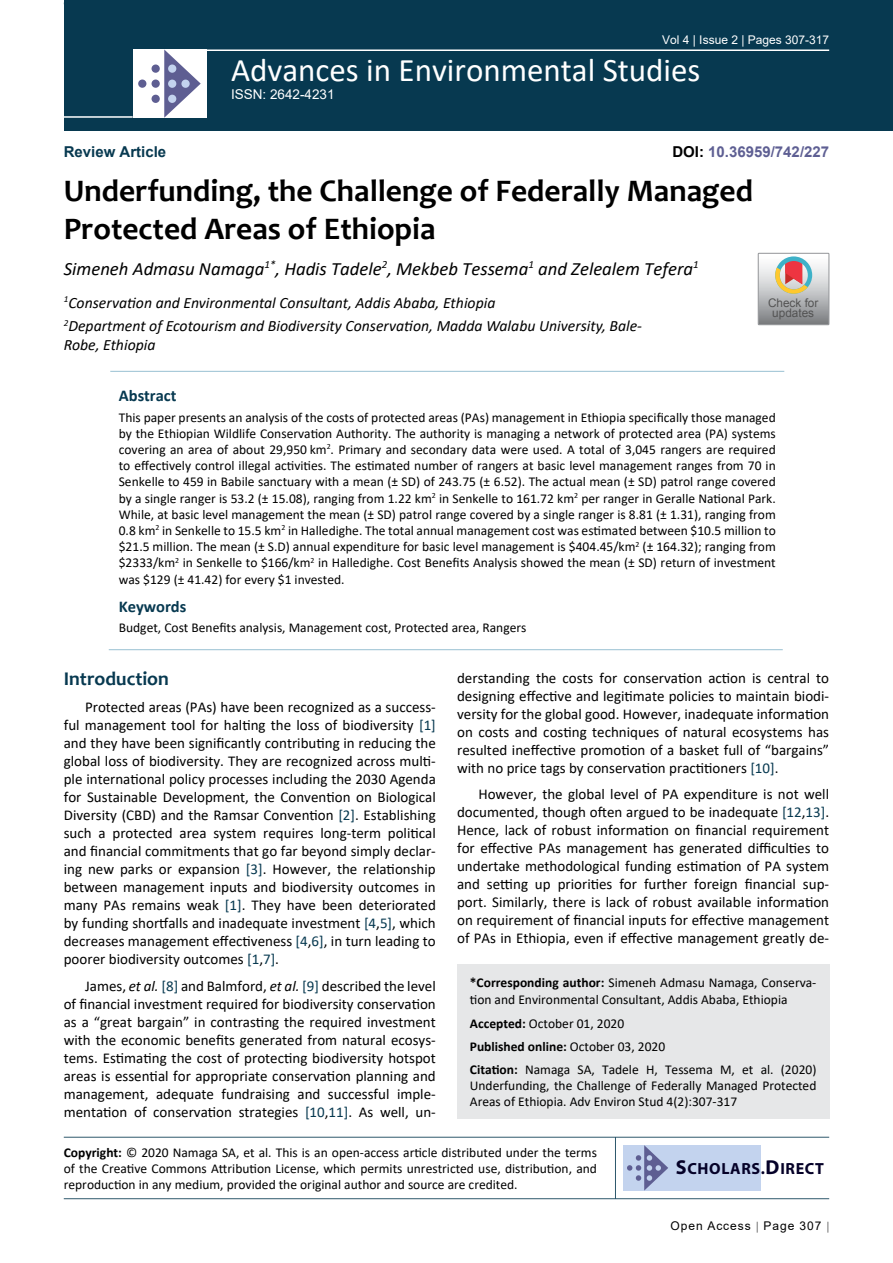
<style>
.page{position:relative;width:893px;height:1263px;background:#fff}
.page>*{position:absolute;margin:0;border:0;box-sizing:border-box;transform-origin:0 0}
.t1{font:33px "Calibri";color:#fff}
.t2{font:700 31.5px/37.8px "Candara";color:#000}
.t3{font:700 19.5px "Candara";color:#073950}
.t4{font:italic 18.75px "Calibri";color:#000}
.t5{font:700 16.5px "Calibri";color:#073950}
.t6{font:700 16.2px "Myriad Pro";letter-spacing:.04em;color:#050128}
.t7{font:italic 15.75px/23.1px "Calibri";color:#000}
.t8{font:15px/18px "Calibri";color:#000;text-align:justify}
.t9{font:700 15px "Arial";color:#5e5f93}
.t10{font:700 15px "Arial";color:#073950}
.t11{font:13.5px/16.2px "Calibri";color:#000}
.t12{font:13.5px "Arial";color:#fff}
.t13{font:12px "Arial";color:#fff}
.t14{font:12px "Arial";letter-spacing:.08em;color:#000}
.t15{font:11.85px/10.2px "Arial";color:#535353;text-align:center}
.s1{color:#000}
.s2{color:#073950}
.s3{font-style:italic}
.s4{font-weight:700}
.s5{font-size:20.25px}
</style>
<div class="page">
<div style="left:64px;top:0;width:829px;height:131px;background:#073950"></div>
<div style="left:457px;top:964px;width:372px;height:155px;background:#e6e7e8"></div>
<hr style="left:64px;top:1137px;width:765px;height:1px;background:#073950">
<hr style="left:64px;top:1198px;width:765px;height:1px;background:#073950">
<hr style="left:615px;top:1137px;width:1px;height:62px;background:#073950">
<hr style="left:204px;top:49px;width:625px;height:2px;background:#fff">
<hr style="left:64px;top:116px;width:69px;height:2px;background:#fff">
<div style="left:133px;top:49px;width:74px;height:69px;background:#fff"></div>
<svg style="left:164px;top:49px;width:37px;height:69px"></svg>
<div style="left:152px;top:65px;width:8px;height:8px;background:#5e5e92;border-radius:50%"></div>
<div style="left:138px;top:80px;width:8px;height:8px;background:#5e5e92;border-radius:50%"></div>
<div style="left:152px;top:80px;width:8px;height:8px;background:#5e5e92;border-radius:50%"></div>
<div style="left:168px;top:80px;width:8px;height:8px;background:#c3d3ee;border-radius:50%"></div>
<div style="left:181px;top:80px;width:9px;height:8px;background:#c3d3ee;border-radius:50%"></div>
<div style="left:168px;top:95px;width:8px;height:8px;background:#c3d3ee;border-radius:50%"></div>
<div style="left:168px;top:65px;width:8px;height:8px;background:#c3d3ee;border-radius:50%"></div>
<div style="left:152px;top:95px;width:8px;height:8px;background:#5e5e92;border-radius:50%"></div>
<div style="left:623px;top:1145px;width:138px;height:45px;background:#c3d3ee"></div>
<svg style="left:627px;top:1145px;width:41px;height:45px"></svg>
<hr style="left:110px;top:371px;width:674px;height:1px;background:#98c0d2">
<hr style="left:109px;top:649px;width:674px;height:1px;background:#98c0d2">
<svg style="left:758px;top:253px;width:71px;height:72px;background:#bdb6b3"></svg>
<p class="t13" style="left:662px;top:31px;width:169px">Vol 4 | Issue 2 | Pages 307-317</p>
<h1 class="t1" style="left:231px;top:47px;width:471px">Advances in Environmental Studies</h1>
<p class="t12" style="left:231px;top:85px;width:105px">ISSN: 2642-4231</p>
<p class="t9" style="left:672px;top:141px;width:158px"><span class="s1">DOI:</span> 10.36959/742/227</p>
<h2 class="t2" style="left:64px;top:172px;width:691px">Underfunding, the Challenge of Federally Managed<br>Protected Areas of Ethiopia</h2>
<p class="t4" style="left:64px;top:255px;width:636px">Simeneh Admasu Namaga<sup>1*</sup>, Hadis Tadele<sup>2</sup>, Mekbeb Tessema<sup>1</sup> and Zelealem Tefera<sup>1</sup></p>
<p class="t7" style="left:64px;top:290px;width:580px"><sup>1</sup>Conservation and Environmental Consultant, Addis Ababa, Ethiopia<br><sup>2</sup>Department of Ecotourism and Biodiversity Conservation, Madda Walabu University, Bale-</p>
<p class="t7" style="left:64px;top:332px;width:93px">Robe, Ethiopia</p>
<p class="t10" style="left:64px;top:141px;width:104px">Review Article</p>
<p class="t15" style="left:768px;top:297px;width:52px">Check for updates</p>
<p class="t5" style="left:119px;top:384px;width:59px">Abstract</p>
<p class="t11" style="left:119px;top:409px;width:658px;text-align:justify">This paper presents an analysis of the costs of protected areas (PAs) management in Ethiopia specifically those managed by the Ethiopian Wildlife Conservation Authority. The authority is managing a network of protected area (PA) systems covering an area of about 29,950 km<sup>2</sup>. Primary and secondary data were used. A total of 3,045 rangers are required to effectively control illegal activities. The estimated number of rangers at basic level management ranges from 70 in Senkelle to 459 in Babile sanctuary with a mean (± SD) of 243.75 (± 6.52). The actual mean (± SD) patrol range covered by a single ranger is 53.2 (± 15.08), ranging from 1.22 km<sup>2</sup> in Senkelle to 161.72 km<sup>2</sup> per ranger in Geralle National Park.<br>While, at basic level management the mean (± SD) patrol range covered by a single ranger is 8.81 (± 1.31), ranging from 0.8 km<sup>2</sup> in Senkelle to 15.5 km<sup>2</sup> in Halledighe. The total annual management cost was estimated between $10.5 million to $21.5 million. The mean (± S.D) annual expenditure for basic level management is $404.45/km<sup>2</sup> (± 164.32); ranging from $2333/km<sup>2</sup> in Senkelle to $166/km<sup>2</sup> in Halledighe. Cost Benefits Analysis showed the mean (± SD) return of investment was $129 (± 41.42) for every $1 invested.</p>
<p class="t5" style="left:119px;top:595px;width:69px">Keywords</p>
<p class="t11" style="left:119px;top:619px;width:409px">Budget, Cost Benefits analysis, Management cost, Protected area, Rangers</p>
<h3 class="t3" style="left:64px;top:667px;width:107px">Introduction</h3>
<p class="t8" style="left:64px;top:698px;width:374px;text-indent:21px">Protected areas (PAs) have been recognized as a success&shy;ful management tool for halting the loss of biodiversity <span class="s2">[1] </span>and they have been significantly contributing in reducing the global loss of biodiversity. They are recognized across multi&shy;ple international policy processes including the 2030 Agenda for Sustainable Development, the Convention on Biological Diversity (CBD) and the Ramsar Convention <span class="s2">[2]</span>. Establishing such a protected area system requires long-term political and financial commitments that go far beyond simply declar&shy;ing new parks or expansion <span class="s2">[3]</span>. However, the relationship between management inputs and biodiversity outcomes in many PAs remains weak <span class="s2">[1]</span>. They have been deteriorated by funding shortfalls and inadequate investment <span class="s2">[4</span>,<span class="s2">5]</span>, which decreases management effectiveness <span class="s2">[4</span>,<span class="s2">6]</span>, in turn leading to poorer biodiversity outcomes <span class="s2">[1</span>,<span class="s2">7]</span>.</p>
<p class="t8" style="left:64px;top:976px;width:374px;text-indent:21px">James, <span class="s3">et al.</span> <span class="s2">[8]</span> and Balmford, <span class="s3">et al.</span> <span class="s2">[9]</span> described the level of financial investment required for biodiversity conservation as a “great bargain” in contrasting the required investment with the economic benefits generated from natural ecosys&shy;tems. Estimating the cost of protecting biodiversity hotspot areas is essential for appropriate conservation planning and management, adequate fundraising and successful imple&shy;mentation of conservation strategies <span class="s2">[10</span>,<span class="s2">11]</span>. As well, un-</p>
<p class="t8" style="left:457px;top:668px;width:374px">derstanding the costs for conservation action is central to designing effective and legitimate policies to maintain biodi&shy;versity for the global good. However, inadequate information on costs and costing techniques of natural ecosystems has resulted ineffective promotion of a basket full of “bargains” with no price tags by conservation practitioners <span class="s2">[10]</span>.</p>
<p class="t8" style="left:457px;top:785px;width:374px;text-indent:21px">However, the global level of PA expenditure is not well documented, though often argued to be inadequate <span class="s2">[12</span>,<span class="s2">13]</span>.<br>Hence, lack of robust information on financial requirement for effective PAs management has generated difficulties to undertake methodological funding estimation of PA system and setting up priorities for further foreign financial sup&shy;port. Similarly, there is lack of robust available information on requirement of financial inputs for effective management of PAs in Ethiopia, even if effective management greatly de-</p>
<p class="t11" style="left:470px;top:974px;width:348px"><span class="s4">*Corresponding author:</span> Simeneh Admasu Namaga, Conserva&shy;tion and Environmental Consultant, Addis Ababa, Ethiopia</p>
<p class="t11" style="left:470px;top:1011px;width:348px;line-height:23px"><span class="s4">Accepted:</span> October 01, 2020<br><span class="s4">Published online:</span> October 03, 2020<br><span class="s4">Citation:</span> Namaga SA, Tadele H, Tessema M, et al. (2020)</p>
<p class="t11" style="left:470px;top:1077px;width:348px">Underfunding, the Challenge of Federally Managed Protected<br>Areas of Ethiopia. Adv Environ Stud 4(2):307-317</p>
<p class="t11" style="left:64px;top:1144px;width:535px;text-align:justify"><span class="s4">Copyright:</span> © 2020 Namaga SA, et al. This is an open-access article distributed under the terms of the Creative Commons Attribution License, which permits unrestricted use, distribution, and reproduction in any medium, provided the original author and source are credited.</p>
<p class="t6" style="left:676px;top:1158px;width:150px"><span class="s5">S</span>CHOLARS.<span class="s5">D</span>IRECT</p>
<p class="t14" style="left:670px;top:1217px;width:152px">Open Access Page 307</p>
</div>
